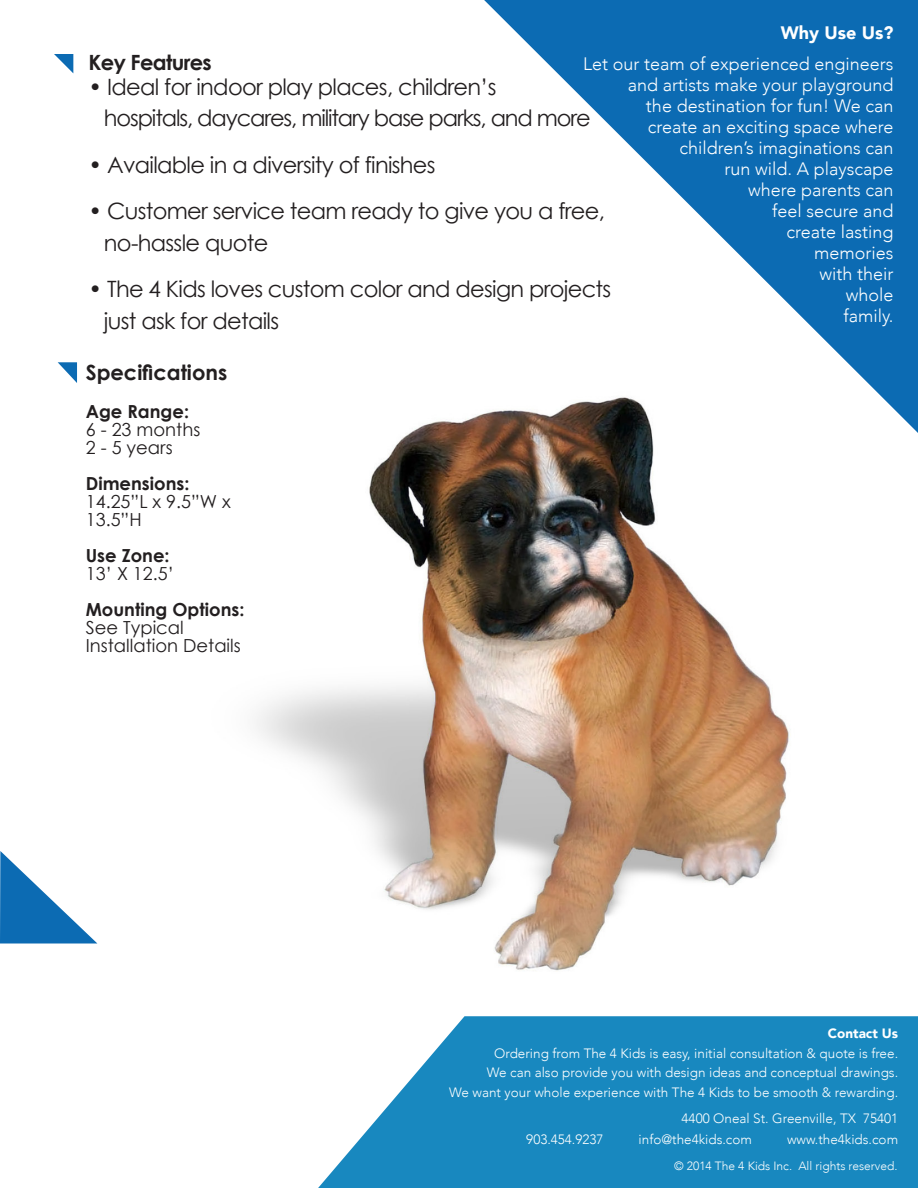
<style>
.page{position:relative;width:918px;height:1188px;background:#fff}
.page>*{position:absolute;margin:0;border:0;box-sizing:border-box;transform-origin:0 0}
.t1{font:22.5px/31.5px "Century Gothic";letter-spacing:-.03em;color:#231f20}
.t2{font:22.5px/31.5px "Century Gothic";letter-spacing:-.05em;color:#231f20}
.t3{font:700 21px "Century Gothic";color:#231f20}
.t4{font:700 21px "Century Gothic";letter-spacing:-.03em;color:#231f20}
.t5{font:300 18px/21px "Avenir";color:#fff;text-align:right}
.t6{font:18px/18px "Century Gothic";color:#231f20}
.t7{font:900 18px "Avenir";color:#fff}
.t8{font:300 13.5px "Avenir";color:#fff}
.t9{font:900 13.5px "Avenir";color:#fff}
.t10{font:300 12px "Avenir";color:#fff}
.s1{font-weight:700}
</style>
<div class="page">
<img style="left:256px;top:413px;width:533px;height:558px">
<svg style="left:484px;top:0;width:434px;height:433px;fill:#126bb3"></svg>
<svg style="left:54px;top:54px;width:19px;height:19px"></svg>
<svg style="left:58px;top:362px;width:19px;height:21px"></svg>
<svg style="left:0;top:851px;width:97px;height:93px"></svg>
<svg style="left:318px;top:1016px;width:600px;height:172px;background:#3999c8"></svg>
<p class="t7" style="left:781px;top:17px;width:114px">Why Use Us?</p>
<p class="t5" style="left:583px;top:53px;width:312px">Let our team of experienced engineers and artists make your playground</p>
<p class="t5" style="left:646px;top:95px;width:249px">the destination for fun! We can</p>
<p class="t5" style="left:648px;top:116px;width:247px">create an exciting space where</p>
<p class="t5" style="left:679px;top:137px;width:216px">children’s imaginations can</p>
<p class="t5" style="left:724px;top:158px;width:171px">run wild. A playscape</p>
<p class="t5" style="left:748px;top:179px;width:147px">where parents can</p>
<p class="t5" style="left:772px;top:200px;width:123px">feel secure and</p>
<p class="t5" style="left:786px;top:221px;width:109px">create lasting</p>
<p class="t5" style="left:814px;top:242px;width:81px">memories</p>
<p class="t5" style="left:819px;top:263px;width:76px">with their whole</p>
<p class="t5" style="left:843px;top:305px;width:52px">family.</p>
<p class="t4" style="left:89px;top:49px;width:125px">Key Features</p>
<p class="t2" style="left:104px;top:70px;width:488px;text-indent:-15px">• Ideal for indoor play places, children’s hospitals, daycares, military base parks, and more</p>
<p class="t1" style="left:89px;top:148px;width:349px">• Available in a diversity of finishes</p>
<p class="t1" style="left:104px;top:195px;width:503px;text-indent:-15px">• Customer service team ready to give you a free, no-hassle quote</p>
<p class="t1" style="left:104px;top:273px;width:509px;text-indent:-15px">• The 4 Kids loves custom color and design projects just ask for details</p>
<p class="t3" style="left:86px;top:360px;width:143px">Specifications</p>
<p class="t6" style="left:86px;top:402px;width:116px"><span class="s1">Age Range:<br></span>6 - 23 months<br>2 - 5 years</p>
<p class="t6" style="left:86px;top:474px;width:147px"><span class="s1">Dimensions:<br></span>14.25”L x 9.5”W x<br>13.5”H</p>
<p class="t6" style="left:86px;top:546px;width:90px"><span class="s1">Use Zone:<br></span>13’ X 12.5’</p>
<p class="t6" style="left:86px;top:600px;width:160px"><span class="s1">Mounting Options:<br></span>See Typical<br>Installation Details</p>
<p class="t9" style="left:828px;top:1022px;width:72px">Contact Us</p>
<p class="t8" style="left:494px;top:1045px;width:406px">Ordering from The 4 Kids is easy, initial consultation &amp; quote is free.</p>
<p class="t8" style="left:487px;top:1065px;width:413px">We can also provide you with design ideas and conceptual drawings.</p>
<p class="t8" style="left:449px;top:1084px;width:451px">We want your whole experience with The 4 Kids to be smooth &amp; rewarding.</p>
<p class="t8" style="left:682px;top:1110px;width:218px">4400 Oneal St. Greenville, TX 75401</p>
<p class="t8" style="left:526px;top:1131px;width:79px">903.454.9237</p>
<p class="t8" style="left:639px;top:1131px;width:115px">info@the4kids.com</p>
<p class="t8" style="left:787px;top:1131px;width:113px">www.the4kids.com</p>
<p class="t10" style="left:674px;top:1159px;width:225px">© 2014 The 4 Kids Inc. All rights reserved.</p>
</div>
